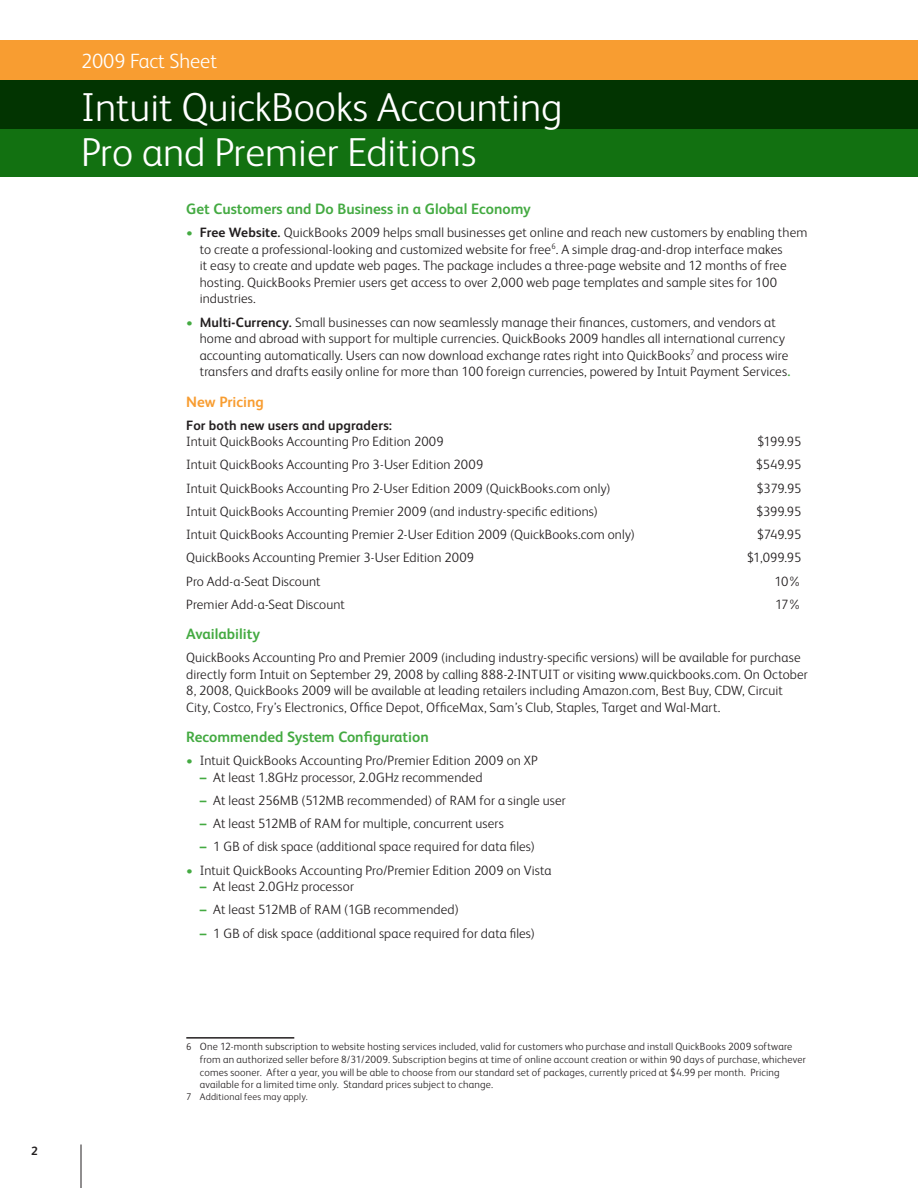
<style>
.page{position:relative;width:918px;height:1188px;background:#fff}
.page>*{position:absolute;margin:0;border:0;box-sizing:border-box;transform-origin:0 0}
.t1{font:300 40.5px/45px "FS Albert";color:#fff}
.t2{font:300 20.7px "FS Albert";color:#fff}
.Subheads{font:700 15px "FS Albert";color:#44aa42}
.Subheads-2{font:700 15px "FS Albert";color:#f89d31}
.Bullet_1{font:300 13.5px/16.5px "FS Albert";letter-spacing:.01em;color:#231f20}
.Pricing{font:300 13.5px "FS Albert";letter-spacing:.005em;color:#231f20}
.Body{font:300 13.5px/16.5px "FS Albert";letter-spacing:.01em;color:#231f20}
.Bullet_2{font:300 13.5px "FS Albert";letter-spacing:.01em;color:#231f20}
.Table_-_bullet_1{font:300 13.5px "FS Albert";letter-spacing:.005em;color:#231f20}
.Body_sp0{font:700 13.5px "FS Albert";letter-spacing:.01em;color:#231f20}
.t3{font:700 12px "FS Albert";color:#231f20}
.Footnote{font:300 10.5px/12.6px "FS Albert";letter-spacing:.02em;color:#231f20}
.Footnote-2{font:300 9.75px "FS Albert";letter-spacing:.02em;color:#231f20}
.s1{font-weight:700;color:#44aa42}
.s2{font-weight:700}
.s3{font-size:9.75px}
</style>
<div class="page">
<hr style="left:81px;top:1144px;width:1px;height:44px;background:#231f20">
<div style="left:0;top:40px;width:918px;height:40px;background:#f89d31"></div>
<div style="left:0;top:80px;width:918px;height:96px;background:#127111"></div>
<div style="left:0;top:80px;width:918px;height:48px;background:#023401"></div>
<hr style="left:186px;top:1037px;width:108px;height:2px;background:#231f20">
<p class="t3" style="left:31px;top:1143px;width:8px">2</p>
<p class="t2" style="left:81px;top:48px;width:138px">2009 Fact Sheet</p>
<p class="t1" style="left:81px;top:83px;width:483px">Intuit QuickBooks Accounting<br>Pro and Premier Editions</p>
<p class="Subheads" style="left:186px;top:199px;width:346px">Get Customers and Do Business in a Global Economy</p>
<p class="Bullet_1" style="left:200px;top:224px;width:609px;text-indent:-14px"><span class="s1">•</span> <span class="s2">Free Website.</span> QuickBooks 2009 helps small businesses get online and reach new customers by enabling them to create a professional-looking and customized website for free<sup>6</sup>. A simple drag-and-drop interface makes<br>it easy to create and update web pages. The package includes a three-page website and 12 months of free hosting. QuickBooks Premier users get access to over 2,000 web page templates and sample sites for 100 industries.</p>
<p class="Bullet_1" style="left:200px;top:313px;width:592px;text-indent:-14px"><span class="s1">•</span> <span class="s2">Multi-Currency.</span> Small businesses can now seamlessly manage their finances, customers, and vendors at home and abroad with support for multiple currencies. QuickBooks 2009 handles all international currency accounting automatically. Users can now download exchange rates right into QuickBooks<sup>7</sup> and process wire transfers and drafts easily online for more than 100 foreign currencies, powered by Intuit Payment Services<span class="s1">.</span></p>
<p class="Subheads-2" style="left:186px;top:391px;width:79px">New Pricing</p>
<p class="Body_sp0" style="left:186px;top:416px;width:207px">For both new users and upgraders:</p>
<p class="Pricing" style="left:186px;top:433px;width:259px">Intuit QuickBooks Accounting Pro Edition 2009</p>
<p class="Pricing" style="left:757px;top:433px;width:46px">$199.95</p>
<p class="Pricing" style="left:186px;top:456px;width:299px">Intuit QuickBooks Accounting Pro 3-User Edition 2009</p>
<p class="Pricing" style="left:756px;top:456px;width:47px">$549.95</p>
<p class="Pricing" style="left:186px;top:479px;width:426px">Intuit QuickBooks Accounting Pro 2-User Edition 2009 (QuickBooks.com only)</p>
<p class="Pricing" style="left:757px;top:479px;width:46px">$379.95</p>
<p class="Pricing" style="left:186px;top:502px;width:413px">Intuit QuickBooks Accounting Premier 2009 (and industry-specific editions)</p>
<p class="Pricing" style="left:756px;top:502px;width:47px">$399.95</p>
<p class="Pricing" style="left:186px;top:526px;width:450px">Intuit QuickBooks Accounting Premier 2-User Edition 2009 (QuickBooks.com only)</p>
<p class="Pricing" style="left:757px;top:526px;width:46px">$749.95</p>
<p class="Pricing" style="left:186px;top:549px;width:289px">QuickBooks Accounting Premier 3-User Edition 2009</p>
<p class="Pricing" style="left:747px;top:549px;width:56px">$1,099.95</p>
<p class="Pricing" style="left:186px;top:572px;width:136px">Pro Add-a-Seat Discount</p>
<p class="Pricing" style="left:774px;top:572px;width:28px">10%</p>
<p class="Pricing" style="left:186px;top:595px;width:160px">Premier Add-a-Seat Discount</p>
<p class="Pricing" style="left:775px;top:595px;width:28px">17%</p>
<p class="Subheads" style="left:186px;top:623px;width:75px">Availability</p>
<p class="Body" style="left:186px;top:649px;width:623px">QuickBooks Accounting Pro and Premier 2009 (including industry-specific versions) will be available for purchase directly form Intuit on September 29, 2008 by calling 888-2-INTUIT or visiting www.quickbooks.com. On October 8, 2008, QuickBooks 2009 will be available at leading retailers including Amazon.com, Best Buy, CDW, Circuit City, Costco, Fry’s Electronics, Office Depot, OfficeMax, Sam’s Club, Staples, Target and Wal-Mart.</p>
<p class="Subheads" style="left:186px;top:726px;width:244px">Recommended System Configuration</p>
<p class="Table_-_bullet_1" style="left:186px;top:752px;width:353px"><span class="s1">•</span> Intuit QuickBooks Accounting Pro/Premier Edition 2009 on XP</p>
<p class="Bullet_2" style="left:200px;top:768px;width:284px"><span class="s1">–</span> At least 1.8GHz processor, 2.0GHz recommended</p>
<p class="Bullet_2" style="left:200px;top:791px;width:367px"><span class="s1">–</span> At least 256MB (512MB recommended) of RAM for a single user</p>
<p class="Bullet_2" style="left:200px;top:815px;width:305px"><span class="s1">–</span> At least 512MB of RAM for multiple, concurrent users</p>
<p class="Bullet_2" style="left:200px;top:838px;width:337px"><span class="s1">–</span> 1 GB of disk space (additional space required for data files)</p>
<p class="Table_-_bullet_1" style="left:186px;top:861px;width:367px"><span class="s1">•</span> Intuit QuickBooks Accounting Pro/Premier Edition 2009 on Vista</p>
<p class="Bullet_2" style="left:200px;top:878px;width:156px"><span class="s1">–</span> At least 2.0GHz processor</p>
<p class="Bullet_2" style="left:200px;top:901px;width:261px"><span class="s1">–</span> At least 512MB of RAM (1GB recommended)</p>
<p class="Bullet_2" style="left:200px;top:924px;width:337px"><span class="s1">–</span> 1 GB of disk space (additional space required for data files)</p>
<p class="Footnote" style="left:200px;top:1040px;width:608px;text-indent:-14px"><span class="s3">6</span> One 12-month subscription to website hosting services included, valid for customers who purchase and install QuickBooks 2009 software from an authorized seller before 8/31/2009. Subscription begins at time of online account creation or within 90 days of purchase, whichever comes sooner. After a year, you will be able to choose from our standard set of packages, currently priced at $4.99 per month. Pricing available for a limited time only. Standard prices subject to change.</p>
<p class="Footnote-2" style="left:186px;top:1090px;width:123px">7 Additional fees may apply.</p>
</div>
